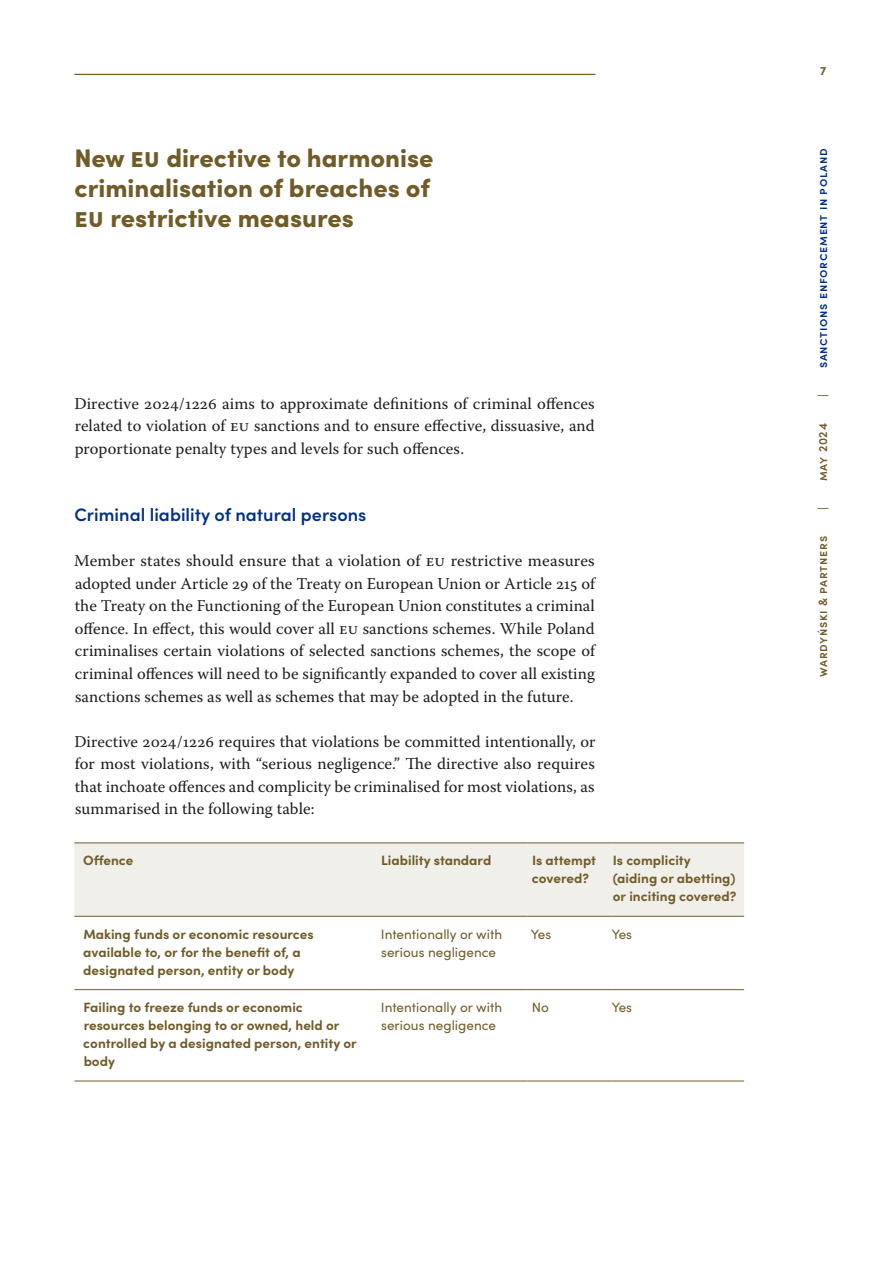
<style>
.page{position:relative;width:893px;height:1263px;background:#fff}
.page>*{position:absolute;margin:0;border:0;box-sizing:border-box;transform-origin:0 0}
.head1{font:900 25.5px/30px "Sofia Pro";color:#705c29}
.head2{font:600 18px "Sofia Pro";color:#003087}
.body{font:16.5px/22.5px "Warnock Pro";letter-spacing:.005em;color:#1d1d1b;text-align:justify}
.table-head{font:700 13.5px/18px "Sofia Pro";color:#705c29}
.table-body{font:13.5px/18px "Sofia Pro";color:#705c29}
.t1{font:600 12px "Sofia Pro";letter-spacing:.06em;color:#003087}
.t2{font:600 12px "Sofia Pro";letter-spacing:.06em;color:#705c29}
.t3{font:700 12px "Sofia Pro";color:#705c29}
</style>
<div class="page">
<hr style="left:74px;top:74px;width:521px;height:1px;background:#705c29">
<div style="left:74px;top:843px;width:670px;height:73px;background:#f1efea"></div>
<hr style="left:74px;top:842px;width:298px;height:1px;background:#705c29">
<hr style="left:372px;top:842px;width:155px;height:1px;background:#705c29">
<hr style="left:527px;top:842px;width:85px;height:1px;background:#705c29">
<hr style="left:612px;top:842px;width:132px;height:1px;background:#705c29">
<hr style="left:74px;top:916px;width:298px;height:1px;background:#705c29">
<hr style="left:372px;top:916px;width:155px;height:1px;background:#705c29">
<hr style="left:527px;top:916px;width:85px;height:1px;background:#705c29">
<hr style="left:612px;top:916px;width:132px;height:1px;background:#705c29">
<hr style="left:74px;top:989px;width:298px;height:1px;background:#705c29">
<hr style="left:372px;top:989px;width:155px;height:1px;background:#705c29">
<hr style="left:527px;top:989px;width:85px;height:1px;background:#705c29">
<hr style="left:612px;top:989px;width:132px;height:1px;background:#705c29">
<hr style="left:74px;top:1081px;width:298px;height:1px;background:#705c29">
<hr style="left:372px;top:1081px;width:155px;height:1px;background:#705c29">
<hr style="left:527px;top:1081px;width:85px;height:1px;background:#705c29">
<hr style="left:612px;top:1081px;width:132px;height:1px;background:#705c29">
<h1 class="head1" style="left:74px;top:141px;width:361px">New EU directive to harmonise criminalisation of breaches of<br>EU restrictive measures</h1>
<p class="body" style="left:74px;top:392px;width:522px">Directive 2024/1226 aims to approximate definitions of criminal offences related to violation of EU sanctions and to ensure effective, dissuasive, and proportionate penalty types and levels for such offences.</p>
<h2 class="head2" style="left:74px;top:502px;width:294px">Criminal liability of natural persons</h2>
<p class="body" style="left:74px;top:549px;width:522px">Member states should ensure that a violation of EU restrictive measures adopted under Article 29 of the Treaty on European Union or Article 215 of the Treaty on the Functioning of the European Union constitutes a criminal offence. In effect, this would cover all EU sanctions schemes. While Poland criminalises certain violations of selected sanctions schemes, the scope of criminal offences will need to be significantly expanded to cover all existing sanctions schemes as well as schemes that may be adopted in the future.</p>
<p class="body" style="left:74px;top:729px;width:522px">Directive 2024/1226 requires that violations be committed intentionally, or for most violations, with “serious negligence.” The directive also requires that inchoate offences and complicity be criminalised for most violations, as summarised in the following table:</p>
<p class="table-head" style="left:83px;top:850px;width:52px">Offence</p>
<p class="table-head" style="left:381px;top:850px;width:112px">Liability standard</p>
<p class="table-head" style="left:532px;top:850px;width:66px">Is attempt covered?</p>
<p class="table-head" style="left:613px;top:850px;width:125px">Is complicity (aiding or abetting) or inciting covered?</p>
<p class="table-head" style="left:83px;top:924px;width:232px">Making funds or economic resources available to, or for the benefit of, a designated person, entity or body</p>
<p class="table-body" style="left:381px;top:924px;width:123px">Intentionally or with serious negligence</p>
<p class="table-body" style="left:531px;top:924px;width:22px">Yes</p>
<p class="table-body" style="left:612px;top:924px;width:22px">Yes</p>
<p class="table-head" style="left:83px;top:997px;width:275px">Failing to freeze funds or economic resources belonging to or owned, held or controlled by a designated person, entity or body</p>
<p class="table-body" style="left:381px;top:998px;width:123px">Intentionally or with serious negligence</p>
<p class="table-body" style="left:532px;top:998px;width:18px">No</p>
<p class="table-body" style="left:612px;top:998px;width:22px">Yes</p>
<p class="t3" style="left:820px;top:62px;width:8px">7</p>
<p class="t1" style="left:814px;top:368px;width:221px;rotate:-90deg">Sanctions Enforcement in Poland</p>
<p class="t2" style="left:814px;top:397px;width:4px;rotate:-90deg">|</p>
<p class="t2" style="left:814px;top:481px;width:59px;rotate:-90deg">May 2024</p>
<p class="t2" style="left:814px;top:510px;width:4px;rotate:-90deg">|</p>
<p class="t2" style="left:814px;top:677px;width:142px;rotate:-90deg">Wardyński &amp; Partners</p>
</div>
